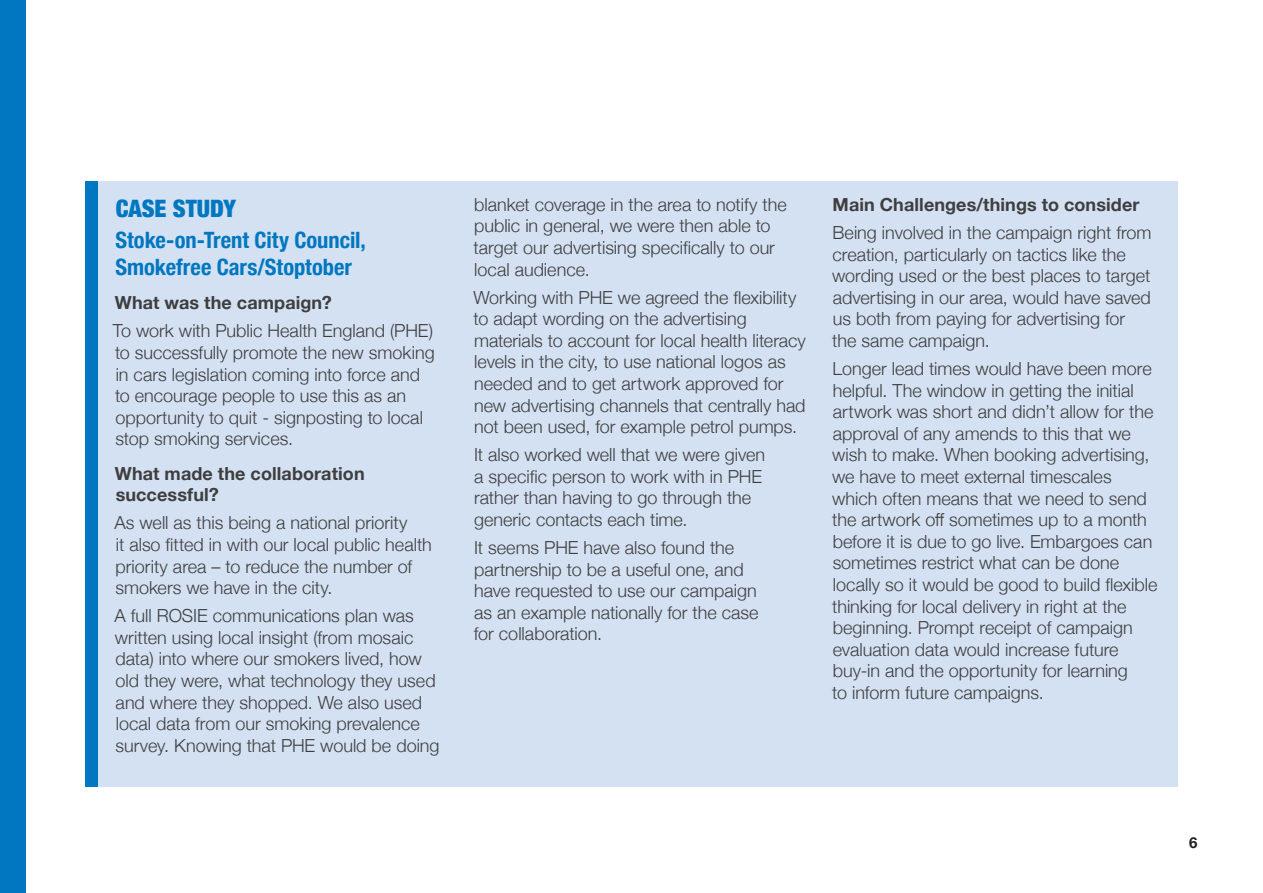
<style>
.page{position:relative;width:1263px;height:893px;background:#fff}
.page>*{position:absolute;margin:0;border:0;box-sizing:border-box;transform-origin:0 0}
.Sub-heading_2{font:900 condensed 24px "Helvetica Neue";color:#0077c0}
.Sub-heading{font:700 condensed 22.5px/27px "Helvetica Neue";color:#0077c0}
.Body_copy{font:300 18px/21.6px "Helvetica Neue";color:#3e3e3f}
.para_sub-heading{font:700 18px/21.6px "Helvetica Neue";letter-spacing:.005em;color:#3e3e3f}
.t1{font:700 15px "Helvetica Neue";color:#231f20}
</style>
<div class="page">
<div style="left:0;top:0;width:26px;height:893px;background:#0077c0"></div>
<div style="left:98px;top:181px;width:1080px;height:606px;background:#d4e1f2"></div>
<div style="left:85px;top:181px;width:13px;height:606px;background:#0077c0"></div>
<p class="Sub-heading_2" style="left:116px;top:188px;width:122px">CASE STUDY</p>
<p class="Sub-heading" style="left:115px;top:225px;width:252px">Stoke-on-Trent City Council,<br>Smokefree Cars/Stoptober</p>
<p class="para_sub-heading" style="left:115px;top:292px;width:218px">What was the campaign?</p>
<p class="Body_copy" style="left:113px;top:319px;width:323px">To work with Public Health England (PHE) to successfully promote the new smoking in cars legislation coming into force and to encourage people to use this as an opportunity to quit - signposting to local stop smoking services.</p>
<p class="para_sub-heading" style="left:115px;top:462px;width:251px">What made the collaboration successful?</p>
<p class="Body_copy" style="left:115px;top:511px;width:319px">As well as this being a national priority<br>it also fitted in with our local public health priority area – to reduce the number of smokers we have in the city.</p>
<p class="Body_copy" style="left:115px;top:604px;width:327px">A full ROSIE communications plan was written using local insight (from mosaic data) into where our smokers lived, how old they were, what technology they used and where they shopped. We also used local data from our smoking prevalence survey. Knowing that PHE would be doing</p>
<p class="Body_copy" style="left:474px;top:192px;width:315px">blanket coverage in the area to notify the public in general, we were then able to target our advertising specifically to our local audience.</p>
<p class="Body_copy" style="left:473px;top:285px;width:334px">Working with PHE we agreed the flexibility to adapt wording on the advertising materials to account for local health literacy levels in the city, to use national logos as needed and to get artwork approved for new advertising channels that centrally had not been used, for example petrol pumps.</p>
<p class="Body_copy" style="left:474px;top:443px;width:293px">It also worked well that we were given a specific person to work with in PHE rather than having to go through the generic contacts each time.</p>
<p class="Body_copy" style="left:474px;top:535px;width:286px">It seems PHE have also found the partnership to be a useful one, and have requested to use our campaign as an example nationally for the case for collaboration.</p>
<p class="para_sub-heading" style="left:833px;top:193px;width:308px">Main Challenges/things to consider</p>
<p class="Body_copy" style="left:832px;top:220px;width:321px">Being involved in the campaign right from creation, particularly on tactics like the wording used or the best places to target advertising in our area, would have saved us both from paying for advertising for the same campaign.</p>
<p class="Body_copy" style="left:832px;top:356px;width:327px">Longer lead times would have been more helpful. The window in getting the initial artwork was short and didn’t allow for the approval of any amends to this that we wish to make. When booking advertising, we have to meet external timescales which often means that we need to send the artwork off sometimes up to a month before it is due to go live. Embargoes can sometimes restrict what can be done locally so it would be good to build flexible thinking for local delivery in right at the beginning. Prompt receipt of campaign evaluation data would increase future buy-in and the opportunity for learning<br>to inform future campaigns.</p>
<p class="t1" style="left:1189px;top:833px;width:10px">6</p>
</div>
